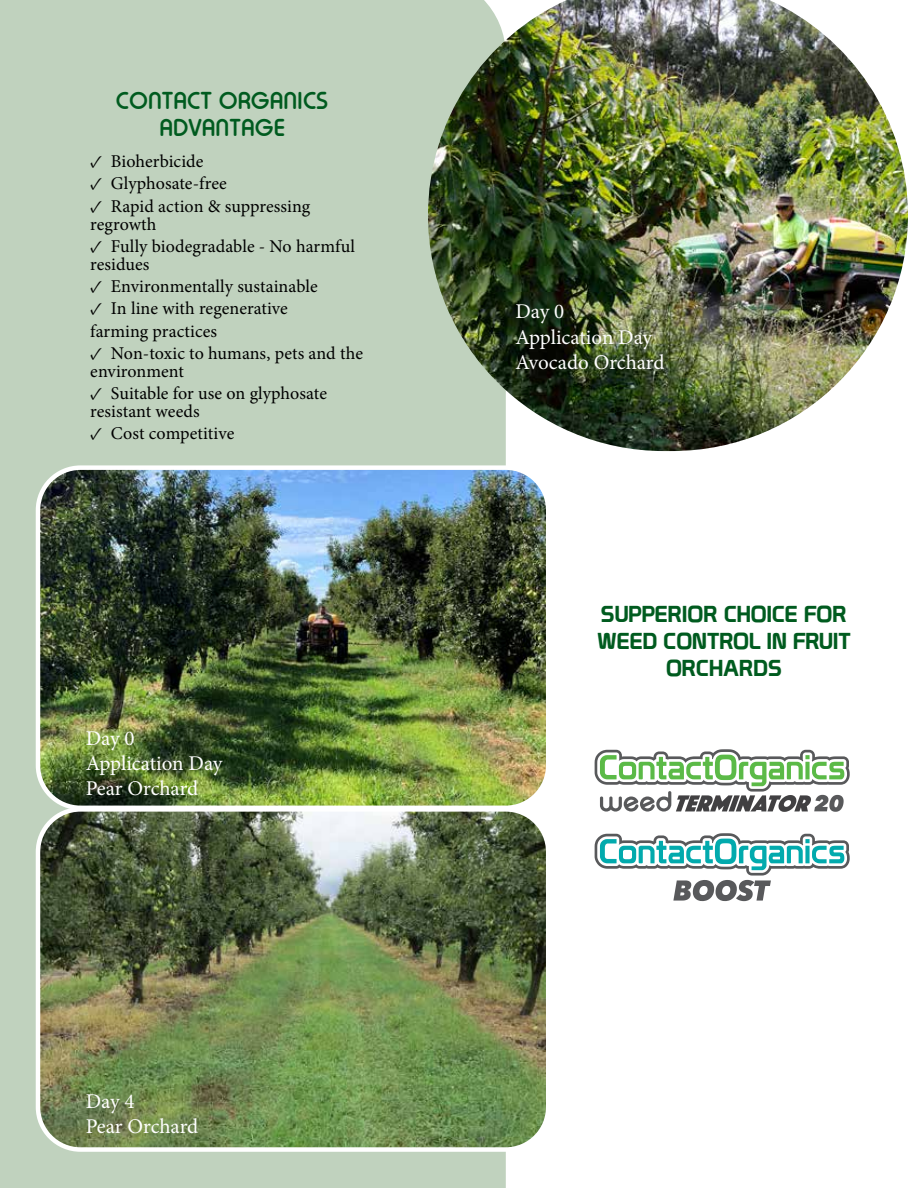
<style>
.page{position:relative;width:918px;height:1188px;background:#fff}
.page>*{position:absolute;margin:0;border:0;box-sizing:border-box;transform-origin:0 0}
.t1{font:22.5px/27px "Prototype";color:#005b1f;text-align:center}
.t2{font:700 22.5px/27px "Typo Round";color:#005b1f;text-align:center}
.t3{font:21px/25.2px "Minion Pro";letter-spacing:-.005em;color:#fff}
.t4{font:18px/18px "Minion Pro";letter-spacing:.005em;color:#000}
</style>
<div class="page">
<div style="left:0;top:0;width:506px;height:1188px;background:#c0d2be"></div>
<img style="left:40px;top:468px;width:505px;height:340px">
<div style="left:36px;top:465px;width:514px;height:345px;border:4px solid #fff;border-radius:43px"></div>
<img style="left:38px;top:809px;width:507px;height:341px">
<div style="left:36px;top:807px;width:514px;height:345px;border:4px solid #fff;border-radius:43px"></div>
<img style="left:428px;top:0;width:480px;height:451px">
<svg style="left:595px;top:833px;width:255px;height:68px"></svg>
<svg style="left:595px;top:749px;width:255px;height:63px"></svg>
<p class="t2" style="left:116px;top:88px;width:214px">CONTACT ORGANICS<br>ADVANTAGE</p>
<p class="t4" style="left:90px;top:152px;width:115px">✓ Bioherbicide</p>
<p class="t4" style="left:90px;top:175px;width:138px">✓ Glyphosate-free</p>
<p class="t4" style="left:90px;top:197px;width:221px">✓ Rapid action &amp; suppressing regrowth</p>
<p class="t4" style="left:90px;top:237px;width:266px">✓ Fully biodegradable - No harmful residues</p>
<p class="t4" style="left:90px;top:277px;width:229px">✓ Environmentally sustainable</p>
<p class="t4" style="left:90px;top:298px;width:199px;line-height:22.2px">✓ In line with regenerative farming practices</p>
<p class="t4" style="left:90px;top:344px;width:274px">✓ Non-toxic to humans, pets and the environment</p>
<p class="t4" style="left:90px;top:384px;width:238px">✓ Suitable for use on glyphosate resistant weeds</p>
<p class="t4" style="left:90px;top:425px;width:146px">✓ Cost competitive</p>
<p class="t3" style="left:86px;top:726px;width:138px">Day 0<br>Application Day<br>Pear Orchard</p>
<p class="t3" style="left:86px;top:1089px;width:114px">Day 4<br>Pear Orchard</p>
<p class="t3" style="left:515px;top:299px;width:151px">Day 0<br>Application Day<br>Avocado Orchard</p>
<p class="t1" style="left:597px;top:601px;width:255px">SUPPERIOR CHOICE FOR<br>WEED CONTROL IN FRUIT<br>ORCHARDS</p>
</div>
